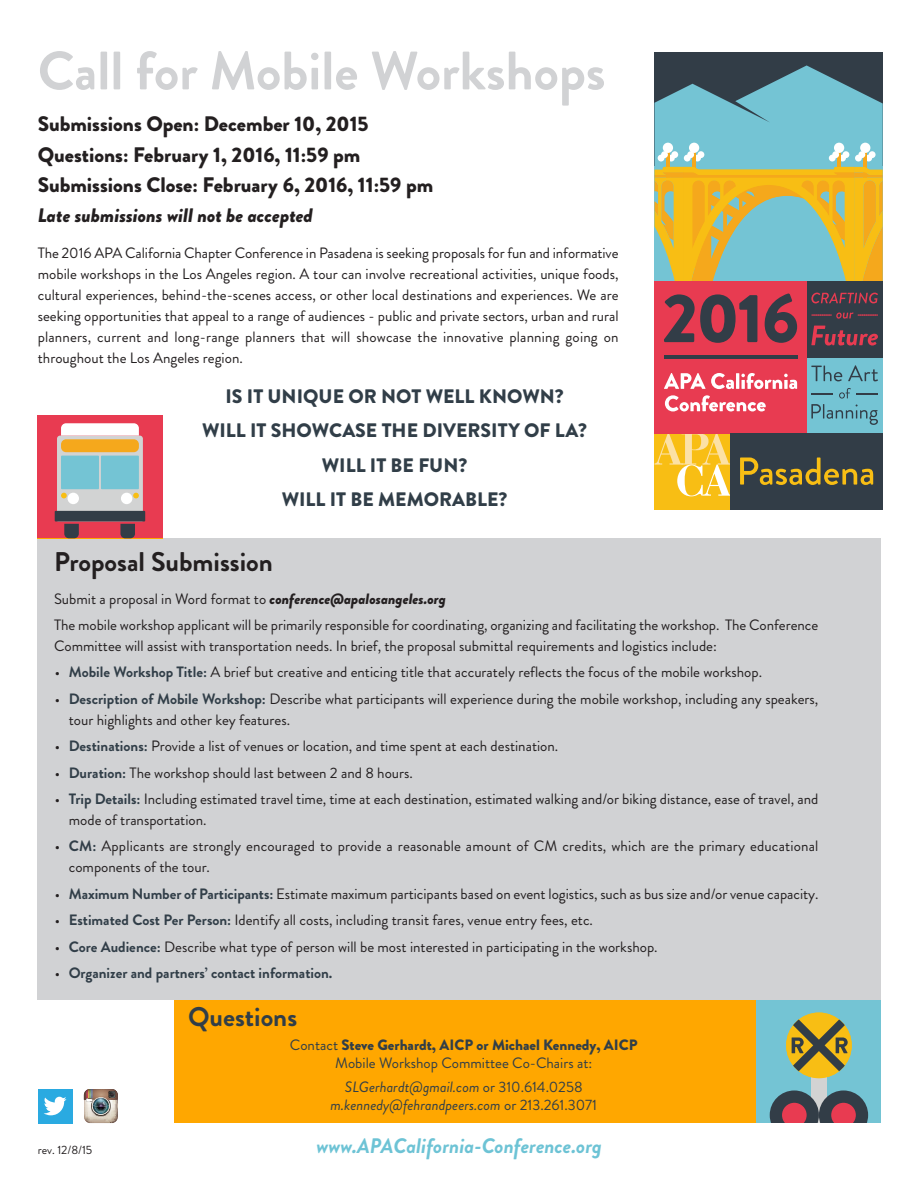
<style>
.page{position:relative;width:918px;height:1188px;background:#fff}
.page>*{position:absolute;margin:0;border:0;box-sizing:border-box;transform-origin:0 0}
.t1{font:700 54px "Brandon Grotesque";color:#d1d2d4}
.t2{font:700 27px "Brandon Grotesque";color:#231f20}
.t3{font:700 27px "Brandon Grotesque";color:#313e48}
.t4{font:900 21px/30.6px "Brandon Grotesque";color:#231f20}
.t5{font:italic 700 21px "Brandon Grotesque";color:#6dc3d5}
.t6{font:900 19.5px/34.3px "Brandon Grotesque";color:#313e48;text-align:center}
.t7{font:italic 900 19.5px "Brandon Grotesque";color:#231f20}
.t8{font:15px/21px "Brandon Grotesque";color:#231f20}
.t9{font:15px/18px "Brandon Grotesque";color:#313e48;text-align:center}
.t10{font:italic 15px/18px "Brandon Grotesque";color:#313e48;text-align:center}
.t11{font:700 15px "Brandon Grotesque";color:#313e48}
.t12{font:12px "Brandon Grotesque";color:#231f20}
.s1{font-weight:900;font-style:italic}
.s2{font-weight:700;color:#313e48}
.s3{font-weight:400;color:#231f20}
.s4{font-weight:900}
.s5{font-style:normal}
</style>
<div class="page">
<div style="left:38px;top:538px;width:843px;height:462px;background:#d1d2d4"></div>
<div style="left:174px;top:1000px;width:582px;height:123px;background:#ffa700"></div>
<div style="left:654px;top:53px;width:229px;height:114px;background:#323d47"></div>
<svg style="left:654px;top:65px;width:229px;height:216px;background:#98b188"></svg>
<div style="left:654px;top:433px;width:77px;height:76px;background:#f8be14"></div>
<svg style="left:654px;top:433px;width:77px;height:63px"></svg>
<div style="left:807px;top:357px;width:76px;height:76px;background:#74c4d4"></div>
<svg style="left:811px;top:366px;width:31px;height:15px"></svg>
<svg style="left:848px;top:365px;width:30px;height:16px"></svg>
<svg style="left:811px;top:388px;width:67px;height:37px"></svg>
<div style="left:807px;top:281px;width:76px;height:76px;background:#323d47"></div>
<svg style="left:811px;top:326px;width:67px;height:20px"></svg>
<svg style="left:811px;top:293px;width:67px;height:10px"></svg>
<svg style="left:811px;top:313px;width:67px;height:6px"></svg>
<div style="left:654px;top:281px;width:153px;height:152px;background:#e83b51"></div>
<svg style="left:664px;top:294px;width:93px;height:49px"></svg>
<svg style="left:765px;top:293px;width:32px;height:50px"></svg>
<hr style="left:664px;top:355px;width:133px;height:1px;background:#323d47">
<hr style="left:664px;top:358px;width:133px;height:1px;background:#323d47">
<svg style="left:664px;top:373px;width:70px;height:16px"></svg>
<hr style="left:736px;top:373px;width:3px;height:16px;background:#fff">
<svg style="left:741px;top:373px;width:56px;height:16px"></svg>
<svg style="left:665px;top:395px;width:101px;height:16px"></svg>
<div style="left:731px;top:433px;width:152px;height:76px;background:#323d47"></div>
<svg style="left:740px;top:458px;width:133px;height:27px"></svg>
<div style="left:757px;top:1000px;width:124px;height:123px;background:#74c4d4"></div>
<div style="left:811px;top:1021px;width:16px;height:102px;background:#d2d3d3"></div>
<div style="left:786px;top:1013px;width:66px;height:65px;background:#f8be14;border-radius:50%"></div>
<svg style="left:792px;top:1020px;width:56px;height:51px"></svg>
<svg style="left:770px;top:1090px;width:98px;height:33px"></svg>
<div style="left:38px;top:416px;width:125px;height:122px;background:#e83b51"></div>
<div style="left:55px;top:511px;width:90px;height:10px;background:#323d47"></div>
<svg style="left:57px;top:423px;width:86px;height:115px"></svg>
<div style="left:38px;top:1089px;width:34px;height:34px;background:#2aaae1"></div>
<svg style="left:44px;top:1097px;width:23px;height:18px"></svg>
<svg style="left:84px;top:1089px;width:34px;height:34px"></svg>
<h1 class="t1" style="left:38px;top:52px;width:569px">Call for Mobile Workshops</h1>
<h3 class="t4" style="left:38px;top:112px;width:397px">Submissions Open: December 10, 2015<br>Questions: February 1, 2016, 11:59 pm<br>Submissions Close: February 6, 2016, 11:59 pm</h3>
<h3 class="t7" style="left:38px;top:208px;width:277px">Late submissions will not be accepted</h3>
<p class="t8" style="left:38px;top:245px;width:582px;text-align:justify">The 2016 APA California Chapter Conference in Pasadena is seeking proposals for fun and informative mobile workshops in the Los Angeles region. A tour can involve recreational activities, unique foods, cultural experiences, behind-the-scenes access, or other local destinations and experiences. We are seeking opportunities that appeal to a range of audiences - public and private sectors, urban and rural planners, current and long-range planners that will showcase the innovative planning going on throughout the Los Angeles region.</p>
<h3 class="t6" style="left:202px;top:382px;width:386px">IS IT UNIQUE OR NOT WELL KNOWN?<br>WILL IT SHOWCASE THE DIVERSITY OF LA?<br>WILL IT BE FUN?<br>WILL IT BE MEMORABLE?</h3>
<h2 class="t2" style="left:54px;top:552px;width:220px">Proposal Submission</h2>
<p class="t8" style="left:54px;top:587px;width:766px;line-height:26.4px">Submit a proposal in Word format to <span class="s1">conference@apalosangeles.org<br></span>The mobile workshop applicant will be primarily responsible for coordinating, organizing and facilitating the workshop. The Conference</p>
<p class="t8" style="left:54px;top:637px;width:664px">Committee will assist with transportation needs. In brief, the proposal submittal requirements and logistics include:</p>
<p class="t8" style="left:55px;top:664px;width:709px">• <span class="s2">Mobile Workshop Title:</span> A brief but creative and enticing title that accurately reflects the focus of the mobile workshop.</p>
<p class="t8" style="left:69px;top:690px;width:751px;text-indent:-14px">• <span class="s2">Description of Mobile Workshop:</span> Describe what participants will experience during the mobile workshop, including any speakers, tour highlights and other key features.</p>
<p class="t8" style="left:55px;top:738px;width:505px">• <span class="s2">Destinations:</span> Provide a list of venues or location, and time spent at each destination.</p>
<p class="t8" style="left:55px;top:764px;width:360px">• <span class="s2">Duration:</span> The workshop should last between 2 and 8 hours.</p>
<p class="t8" style="left:69px;top:790px;width:751px;text-indent:-14px">• <span class="s2">Trip Details:</span> Including estimated travel time, time at each destination, estimated walking and/or biking distance, ease of travel, and mode of transportation.</p>
<p class="t8" style="left:69px;top:838px;width:751px;text-indent:-14px">• <span class="s2">CM:</span> Applicants are strongly encouraged to provide a reasonable amount of CM credits, which are the primary educational components of the tour.</p>
<p class="t8" style="left:55px;top:885px;width:765px">• <span class="s2">Maximum Number of Participants:</span> Estimate maximum participants based on event logistics, such as bus size and/or venue capacity.</p>
<p class="t8" style="left:55px;top:912px;width:540px">• <span class="s2">Estimated Cost Per Person:</span> Identify all costs, including transit fares, venue entry fees, etc.</p>
<p class="t8" style="left:55px;top:938px;width:604px">• <span class="s2">Core Audience:</span> Describe what type of person will be most interested in participating in the workshop.</p>
<p class="t11" style="left:55px;top:967px;width:279px"><span class="s3">•</span> Organizer and partners’ contact information.</p>
<h2 class="t3" style="left:188px;top:1007px;width:110px">Questions</h2>
<p class="t9" style="left:290px;top:1038px;width:349px">Contact <span class="s4">Steve Gerhardt, AICP or Michael Kennedy, AICP<br></span>Mobile Workshop Committee Co-Chairs at:</p>
<p class="t10" style="left:330px;top:1080px;width:268px">SLGerhardt@gmail.com <span class="s5">or 310.614.0258 </span>m.kennedy@fehrandpeers.com <span class="s5">or 213.261.3071</span></p>
<p class="t12" style="left:38px;top:1145px;width:56px">rev. 12/8/15</p>
<h3 class="t5" style="left:317px;top:1139px;width:287px">www.APACalifornia-Conference.org</h3>
</div>
